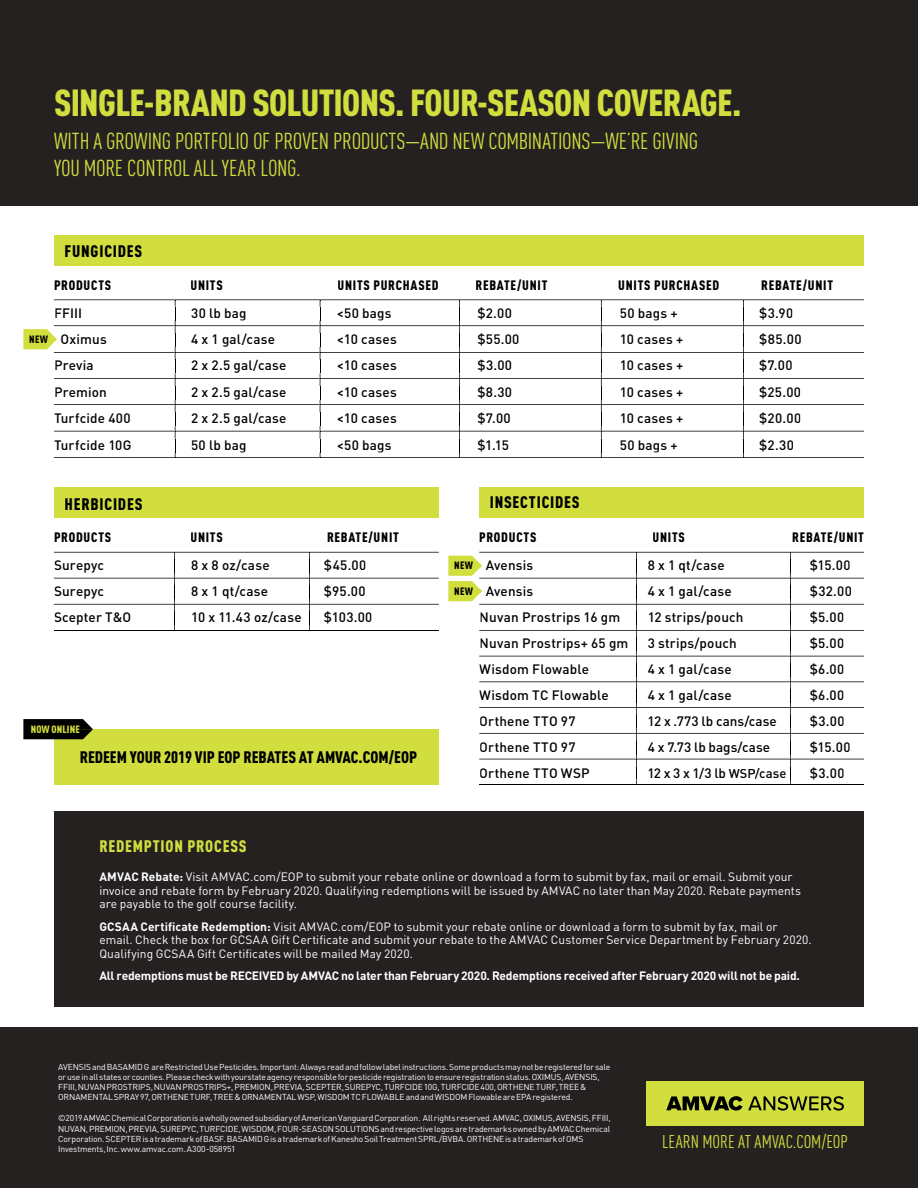
<style>
.page{position:relative;width:918px;height:1188px;background:#fff}
.page>*{position:absolute;margin:0;border:0;box-sizing:border-box;transform-origin:0 0}
.t1{font:900 37.2px "DIN Cond";letter-spacing:-.02em;color:#d1de3e}
.t2{font:22.8px/27px "DIN Cond";letter-spacing:-.015em;color:#d1de3e}
.t3{font:18.3px "DIN Cond";letter-spacing:-.005em;color:#d1de3e}
.t4{font:900 16.5px "DIN Cond";color:#000}
.t5{font:900 16.5px "DIN Cond";letter-spacing:.045em;color:#000}
.t6{font:900 16.5px "DIN Cond";letter-spacing:.05em;color:#d1de3e}
.t7{font:900 16.5px "DIN Cond";letter-spacing:.05em;color:#000}
.t8{font:500 13.5px/26.1px "DIN";letter-spacing:.015em;color:#000}
.t9{font:900 13.5px "DIN Cond";letter-spacing:.055em;color:#000}
.t10{font:12px/13.5px "DIN";color:#fff}
.t11{font:700 12px "DIN";letter-spacing:-.015em;color:#fff}
.t12{font:900 10.5px "DIN Cond";letter-spacing:.04em;color:#000}
.t13{font:900 10.5px "DIN Cond";letter-spacing:.015em;color:#d1de3e}
.t14{font:8.55px/10.2px "DIN";letter-spacing:-.015em;color:#fff}
.s1{font-size:12.75px}
.s2{font-size:13.2px}
.s3{font-weight:700}
</style>
<div class="page">
<div style="left:0;top:0;width:918px;height:205px;background:#252121"></div>
<div style="left:0;top:1028px;width:918px;height:160px;background:#252121"></div>
<div style="left:54px;top:235px;width:810px;height:31px;background:#d1de3e"></div>
<div style="left:54px;top:488px;width:385px;height:30px;background:#d1de3e"></div>
<div style="left:54px;top:729px;width:385px;height:55px;background:#d1de3e"></div>
<div style="left:54px;top:811px;width:810px;height:196px;background:#252121"></div>
<div style="left:479px;top:488px;width:385px;height:30px;background:#d1de3e"></div>
<hr style="left:479px;top:784px;width:385px;height:1px;background:#000">
<hr style="left:54px;top:630px;width:385px;height:1px;background:#000">
<svg style="left:54px;top:552px;width:385px;height:78px"></svg>
<svg style="left:448px;top:552px;width:416px;height:232px"></svg>
<div style="left:646px;top:1081px;width:218px;height:45px;background:#d1de3e"></div>
<svg style="left:666px;top:1096px;width:178px;height:15px"></svg>
<svg style="left:23px;top:299px;width:841px;height:159px"></svg>
<svg style="left:23px;top:719px;width:70px;height:20px"></svg>
<div style="left:30px;top:335px;width:18px;height:8px;background:#d1de3e"></div>
<h1 class="t1" style="left:54px;top:79px;width:689px">SINGLE-BRAND SOLUTIONS. FOUR-SEASON COVERAGE.</h1>
<h2 class="t2" style="left:54px;top:128px;width:646px">WITH A GROWING PORTFOLIO OF PROVEN PRODUCTS—AND NEW COMBINATIONS—WE’RE GIVING<br>YOU MORE CONTROL ALL YEAR LONG.</h2>
<h3 class="t7" style="left:65px;top:241px;width:79px">FUNGICIDES</h3>
<h3 class="t9" style="left:54px;top:277px;width:59px">PRODUCTS</h3>
<h3 class="t9" style="left:191px;top:277px;width:34px">UNITS</h3>
<h3 class="t9" style="left:338px;top:277px;width:103px">UNITS PURCHASED</h3>
<h3 class="t9" style="left:476px;top:277px;width:73px">REBATE/UNIT</h3>
<h3 class="t9" style="left:618px;top:277px;width:103px">UNITS PURCHASED</h3>
<h3 class="t9" style="left:761px;top:277px;width:73px">REBATE/UNIT</h3>
<h3 class="t8" style="left:54px;top:299px;width:30px">FFIII</h3>
<h3 class="t8" style="left:191px;top:299px;width:57px">30 lb bag</h3>
<h3 class="t8" style="left:337px;top:299px;width:56px">&lt;50 bags</h3>
<h3 class="t8" style="left:477px;top:299px;width:36px">$2.00</h3>
<h3 class="t8" style="left:620px;top:299px;width:59px">50 bags +</h3>
<h3 class="t8" style="left:759px;top:299px;width:36px">$3.90</h3>
<h3 class="t8" style="left:60px;top:326px;width:48px">Oximus</h3>
<h3 class="t8" style="left:191px;top:326px;width:85px">4 x 1 gal/case</h3>
<h3 class="t8" style="left:337px;top:326px;width:61px">&lt;10 cases</h3>
<h3 class="t8" style="left:477px;top:326px;width:44px">$55.00</h3>
<h3 class="t8" style="left:620px;top:326px;width:65px">10 cases +</h3>
<h3 class="t8" style="left:759px;top:326px;width:44px">$85.00</h3>
<h3 class="t8" style="left:54px;top:352px;width:41px">Previa</h3>
<h3 class="t8" style="left:191px;top:352px;width:97px">2 x 2.5 gal/case</h3>
<h3 class="t8" style="left:337px;top:352px;width:61px">&lt;10 cases</h3>
<h3 class="t8" style="left:477px;top:352px;width:36px">$3.00</h3>
<h3 class="t8" style="left:620px;top:352px;width:65px">10 cases +</h3>
<h3 class="t8" style="left:759px;top:352px;width:35px">$7.00</h3>
<h3 class="t8" style="left:54px;top:378px;width:54px">Premion</h3>
<h3 class="t8" style="left:191px;top:378px;width:97px">2 x 2.5 gal/case</h3>
<h3 class="t8" style="left:337px;top:378px;width:61px">&lt;10 cases</h3>
<h3 class="t8" style="left:477px;top:378px;width:36px">$8.30</h3>
<h3 class="t8" style="left:620px;top:378px;width:65px">10 cases +</h3>
<h3 class="t8" style="left:759px;top:378px;width:43px">$25.00</h3>
<h3 class="t8" style="left:54px;top:405px;width:78px">Turfcide 400</h3>
<h3 class="t8" style="left:191px;top:405px;width:97px">2 x 2.5 gal/case</h3>
<h3 class="t8" style="left:337px;top:405px;width:61px">&lt;10 cases</h3>
<h3 class="t8" style="left:477px;top:405px;width:35px">$7.00</h3>
<h3 class="t8" style="left:620px;top:405px;width:65px">10 cases +</h3>
<h3 class="t8" style="left:759px;top:405px;width:43px">$20.00</h3>
<h3 class="t8" style="left:54px;top:431px;width:79px">Turfcide 10G</h3>
<h3 class="t8" style="left:191px;top:431px;width:57px">50 lb bag</h3>
<h3 class="t8" style="left:337px;top:431px;width:56px">&lt;50 bags</h3>
<h3 class="t8" style="left:477px;top:431px;width:33px">$1.15</h3>
<h3 class="t8" style="left:620px;top:431px;width:59px">50 bags +</h3>
<h3 class="t8" style="left:759px;top:431px;width:36px">$2.30</h3>
<p class="t12" style="left:29px;top:333px;width:20px">NEW</p>
<h3 class="t5" style="left:65px;top:493px;width:79px">HERBICIDES</h3>
<h3 class="t5" style="left:490px;top:492px;width:91px">INSECTICIDES</h3>
<h3 class="t9" style="left:54px;top:529px;width:59px">PRODUCTS</h3>
<h3 class="t9" style="left:191px;top:529px;width:34px">UNITS</h3>
<h3 class="t9" style="left:327px;top:529px;width:73px">REBATE/UNIT</h3>
<h3 class="t9" style="left:479px;top:529px;width:59px">PRODUCTS</h3>
<h3 class="t9" style="left:653px;top:529px;width:34px">UNITS</h3>
<h3 class="t9" style="left:792px;top:529px;width:73px">REBATE/UNIT</h3>
<h3 class="t8" style="left:54px;top:552px;width:52px">Surepyc</h3>
<h3 class="t8" style="left:191px;top:552px;width:80px">8 x 8 oz/case</h3>
<h3 class="t8" style="left:324px;top:552px;width:44px">$45.00</h3>
<h3 class="t8" style="left:54px;top:578px;width:52px">Surepyc</h3>
<h3 class="t8" style="left:191px;top:578px;width:79px">8 x 1 qt/case</h3>
<h3 class="t8" style="left:324px;top:578px;width:43px">$95.00</h3>
<h3 class="t8" style="left:54px;top:604px;width:79px">Scepter T&amp;O</h3>
<h3 class="t8" style="left:191px;top:604px;width:112px">10 x 11.43 oz/case</h3>
<h3 class="t8" style="left:324px;top:604px;width:50px">$103.00</h3>
<p class="t13" style="left:31px;top:723px;width:51px">NOW ONLINE</p>
<h3 class="t4" style="left:80px;top:747px;width:339px">REDEEM YOUR 2019 VIP EOP REBATES AT AMVAC.COM/EOP</h3>
<h3 class="t6" style="left:99px;top:836px;width:149px">REDEMPTION PROCESS</h3>
<h3 class="t8" style="left:486px;top:552px;width:49px">Avensis</h3>
<h3 class="t8" style="left:648px;top:552px;width:79px">8 x 1 qt/case</h3>
<h3 class="t8" style="left:810px;top:552px;width:42px">$15.00</h3>
<h3 class="t8" style="left:486px;top:578px;width:49px">Avensis</h3>
<h3 class="t8" style="left:648px;top:578px;width:85px">4 x 1 gal/case</h3>
<h3 class="t8" style="left:810px;top:578px;width:44px">$32.00</h3>
<h3 class="t8" style="left:479px;top:604px;width:142px">Nuvan Prostrips 16 gm</h3>
<h3 class="t8" style="left:648px;top:604px;width:97px">12 strips/pouch</h3>
<h3 class="t8" style="left:810px;top:604px;width:36px">$5.00</h3>
<h3 class="t8" style="left:479px;top:630px;width:151px">Nuvan Prostrips+ 65 gm</h3>
<h3 class="t8" style="left:648px;top:630px;width:91px">3 strips/pouch</h3>
<h3 class="t8" style="left:810px;top:630px;width:36px">$5.00</h3>
<h3 class="t8" style="left:479px;top:656px;width:111px">Wisdom Flowable</h3>
<h3 class="t8" style="left:648px;top:656px;width:85px">4 x 1 gal/case</h3>
<h3 class="t8" style="left:810px;top:656px;width:36px">$6.00</h3>
<h3 class="t8" style="left:479px;top:682px;width:131px">Wisdom TC Flowable</h3>
<h3 class="t8" style="left:648px;top:682px;width:85px">4 x 1 gal/case</h3>
<h3 class="t8" style="left:810px;top:682px;width:36px">$6.00</h3>
<h3 class="t8" style="left:479px;top:708px;width:98px">Orthene TTO 97</h3>
<h3 class="t8" style="left:648px;top:708px;width:131px">12 x .773 lb cans/case</h3>
<h3 class="t8" style="left:810px;top:708px;width:36px">$3.00</h3>
<h3 class="t8" style="left:479px;top:734px;width:98px">Orthene TTO 97</h3>
<h3 class="t8" style="left:648px;top:734px;width:124px">4 x 7.73 lb bags/case</h3>
<h3 class="t8" style="left:810px;top:734px;width:42px">$15.00 $3.00</h3>
<p class="t12" style="left:454px;top:559px;width:20px">NEW</p>
<p class="t12" style="left:454px;top:585px;width:20px">NEW</p>
<h3 class="t8" style="left:647px;top:760px;width:141px">12 x 3 x 1/3 lb <span class="s1">WSP</span><span class="s2">/case</span></h3>
<h3 class="t8" style="left:479px;top:760px;width:112px">Orthene TTO WSP</h3>
<p class="t10" style="left:99px;top:870px;width:703px"><span class="s3">AMVAC Rebate:</span> Visit AMVAC.com/EOP to submit your rebate online or download a form to submit by fax, mail or email. Submit your invoice and rebate form by February 2020. Qualifying redemptions will be issued by AMVAC no later than May 2020. Rebate payments are payable to the golf course facility.</p>
<p class="t10" style="left:99px;top:920px;width:714px"><span class="s3">GCSAA Certificate Redemption:</span> Visit AMVAC.com/EOP to submit your rebate online or download a form to submit by fax, mail or email. Check the box for GCSAA Gift Certificate and submit your rebate to the AMVAC Customer Service Department by February 2020.<br>Qualifying GCSAA Gift Certificates will be mailed May 2020.</p>
<h3 class="t11" style="left:99px;top:968px;width:702px">All redemptions must be RECEIVED by AMVAC no later than February 2020. Redemptions received after February 2020 will not be paid.</h3>
<p class="t14" style="left:58px;top:1062px;width:554px">AVENSIS and BASAMID G are Restricted Use Pesticides. Important: Always read and follow label instructions. Some products may not be registered for sale or use in all states or counties. Please check with yourstate agency responsible for pesticide registration to ensure registration status. OXIMUS, AVENSIS, FFIII, NUVAN PROSTRIPS, NUVAN PROSTRIPS+, PREMION, PREVIA, SCEPTER, SUREPYC, TURFCIDE 10G, TURFCIDE 400, ORTHENE TURF, TREE &amp; ORNAMENTAL SPRAY 97, ORTHENE TURF, TREE &amp; ORNAMENTAL WSP, WISDOM TC FLOWABLE and and WISDOM Flowable are EPA registered.</p>
<p class="t14" style="left:58px;top:1113px;width:554px">©2019 AMVAC Chemical Corporation is a wholly owned subsidiary of American Vanguard Corporation. All rights reserved. AMVAC, OXIMUS, AVENSIS, FFIII, NUVAN, PREMION, PREVIA, SUREPYC, TURFCIDE, WISDOM, FOUR-SEASON SOLUTIONS and respective logos are trademarks owned by AMVAC Chemical Corporation. SCEPTER is a trademark of BASF. BASAMID G is a trademark of Kanesho Soil Treatment SPRL/BVBA. ORTHENE is a trademark of OMS Investments, Inc. www.amvac.com. A300-058951</p>
<h3 class="t3" style="left:662px;top:1131px;width:187px">LEARN MORE AT AMVAC.COM/EOP</h3>
</div>
